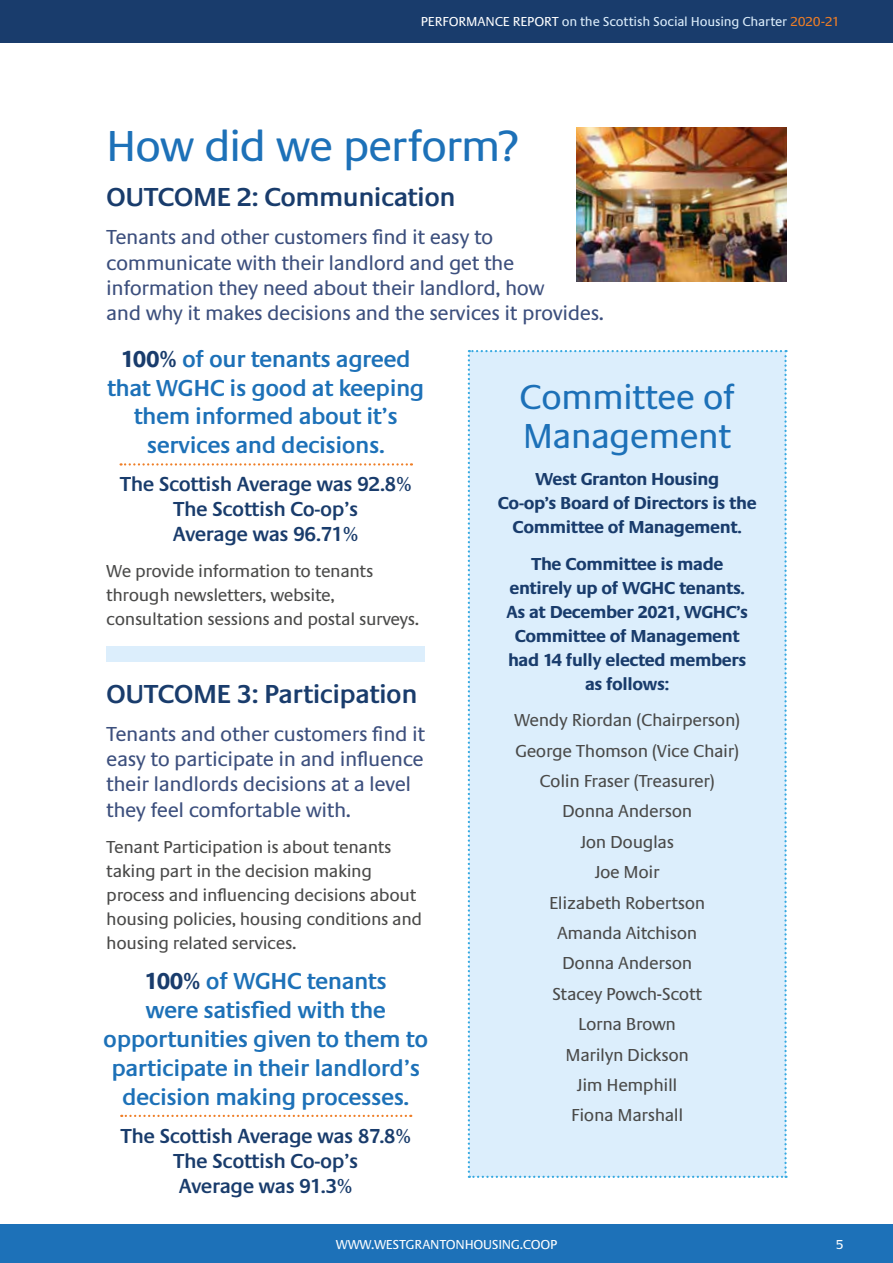
<style>
.page{position:relative;width:893px;height:1263px;background:#fff}
.page>*{position:absolute;margin:0;border:0;box-sizing:border-box;transform-origin:0 0}
.t1{font:45px "Praxis EF";letter-spacing:-.035em;color:#1d71b8}
.t2{font:36px/39px "Praxis EF";letter-spacing:-.02em;color:#1d71b8}
.t3{font:600 27px "Praxis EF";letter-spacing:-.02em;color:#193c6c}
.t4{font:600 24px/28.8px "Praxis EF";letter-spacing:-.02em;color:#1d71b8;text-align:center}
.t5{font:21px/25.2px "Praxis EF";letter-spacing:-.02em;color:#3c4f7d}
.t6{font:600 21px/25.2px "Praxis EF";letter-spacing:-.02em;color:#193c6c;text-align:center}
.t7{font:18px/30.5px "Praxis EF";letter-spacing:-.02em;color:#4a4a49}
.t8{font:700 18px/24px "Praxis EF";letter-spacing:-.02em;color:#193c6c;text-align:center}
.t9{font:13.5px "Praxis EF";letter-spacing:-.015em;color:#dceefc}
.t10{font:13.5px "Praxis EF";letter-spacing:-.02em;color:#fff}
.s1{color:#fff}
.s2{color:#ef7e26}
.s3{font-weight:700;color:#193c6c}
</style>
<div class="page">
<div style="left:0;top:0;width:893px;height:43px;background:#193c6c"></div>
<div style="left:0;top:1225px;width:893px;height:38px;background:#1d71b8"></div>
<img style="left:577px;top:128px;width:210px;height:154px">
<div style="left:106px;top:646px;width:319px;height:15px;background:#dceefc"></div>
<svg style="left:121px;top:1115px;width:290px;height:2px"></svg>
<svg style="left:121px;top:463px;width:291px;height:3px"></svg>
<div style="left:468px;top:350px;width:319px;height:828px;background:#dceefc"></div>
<p class="t9" style="left:421px;top:15px;width:420px"><span class="s1">PERFORMANCE REPORT</span> on the Scottish Social Housing Charter <span class="s2">2020-21</span></p>
<h1 class="t1" style="left:106px;top:122px;width:414px">How did we perform?</h1>
<h3 class="t3" style="left:106px;top:183px;width:351px">OUTCOME 2: Communication</h3>
<p class="t5" style="left:106px;top:225px;width:499px">Tenants and other customers find it easy to communicate with their landlord and get the information they need about their landlord, how<br>and why it makes decisions and the services it provides.</p>
<h3 class="t4" style="left:107px;top:345px;width:319px"><span class="s3">100%</span> of our tenants agreed that WGHC is good at keeping them informed about it’s services and decisions.</h3>
<p class="t6" style="left:120px;top:472px;width:294px">The Scottish Average was 92.8%<br>The Scottish Co-op’s<br>Average was 96.71%</p>
<p class="t7" style="left:106px;top:559px;width:314px;line-height:24px">We provide information to tenants through newsletters, website, consultation sessions and postal surveys.</p>
<h3 class="t3" style="left:106px;top:679px;width:313px">OUTCOME 3: Participation</h3>
<p class="t5" style="left:106px;top:722px;width:320px">Tenants and other customers find it easy to participate in and influence their landlords decisions at a level they feel comfortable with.</p>
<p class="t7" style="left:106px;top:836px;width:317px;line-height:24px">Tenant Participation is about tenants taking part in the decision making process and influencing decisions about housing policies, housing conditions and housing related services.</p>
<h3 class="t4" style="left:103px;top:967px;width:326px"><span class="s3">100%</span> of WGHC tenants<br>were satisfied with the opportunities given to them to participate in their landlord’s decision making processes.</h3>
<p class="t6" style="left:120px;top:1123px;width:292px">The Scottish Average was 87.8%<br>The Scottish Co-op’s<br>Average was 91.3%</p>
<h2 class="t2" style="left:519px;top:378px;width:217px">Committee of<br>Management</h2>
<p class="t8" style="left:498px;top:467px;width:260px">West Granton Housing<br>Co-op’s Board of Directors is the<br>Committee of Management.</p>
<p class="t8" style="left:506px;top:552px;width:243px">The Committee is made entirely up of WGHC tenants.<br>As at December 2021, WGHC’s<br>Committee of Management had 14 fully elected members as follows:</p>
<p class="t7" style="left:514px;top:705px;width:228px;text-align:center">Wendy Riordan (Chairperson)<br>George Thomson (Vice Chair)<br>Colin Fraser (Treasurer)<br>Donna Anderson<br>Jon Douglas<br>Joe Moir<br>Elizabeth Robertson<br>Amanda Aitchison<br>Donna Anderson<br>Stacey Powch-Scott<br>Lorna Brown<br>Marilyn Dickson<br>Jim Hemphill<br>Fiona Marshall</p>
<p class="t10" style="left:336px;top:1237px;width:223px">WWW.WESTGRANTONHOUSING.COOP</p>
<p class="t10" style="left:836px;top:1237px;width:9px">5</p>
</div>
